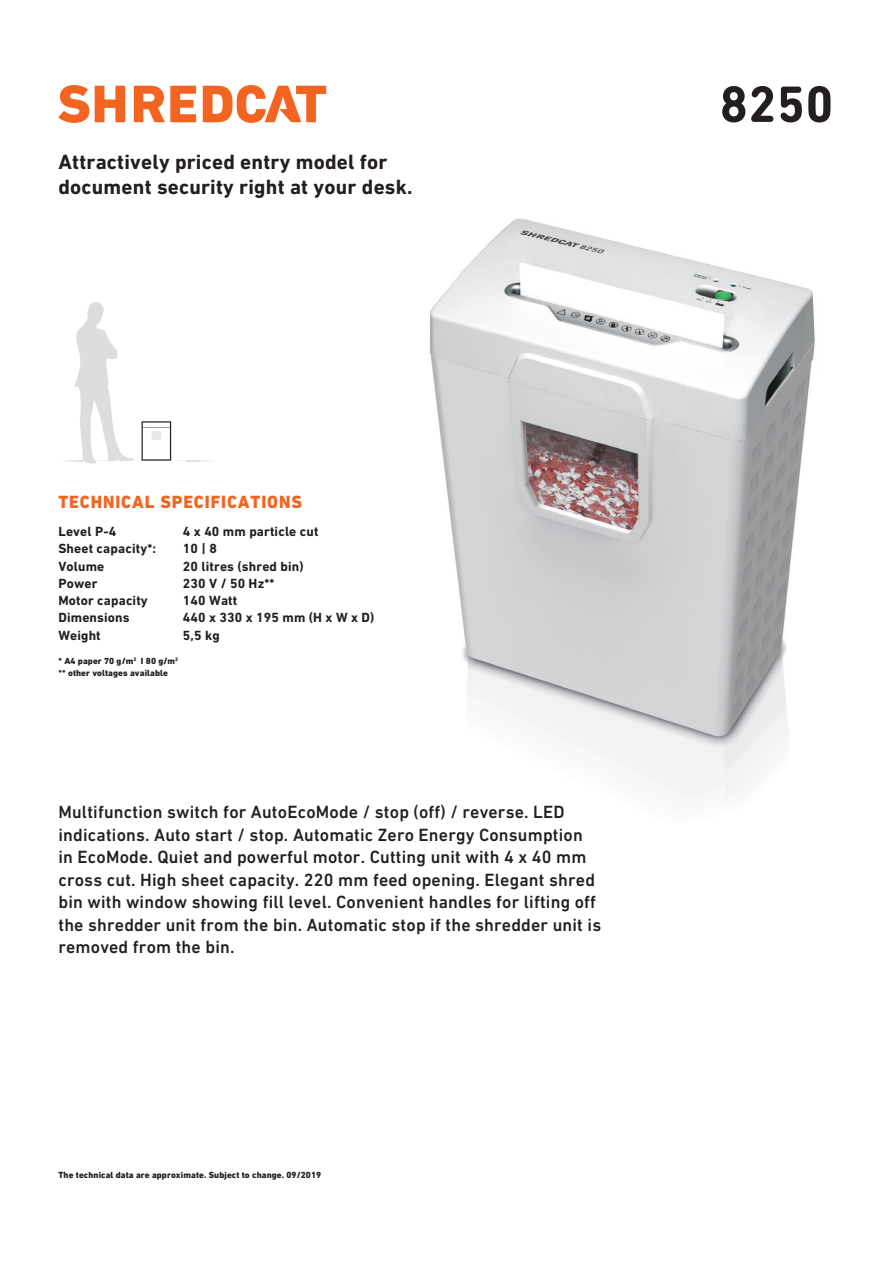
<style>
.page{position:relative;width:893px;height:1263px;background:#fff}
.page>*{position:absolute;margin:0;border:0;box-sizing:border-box;transform-origin:0 0}
.Zwischenüberschrift{font:700 52.05px "DIN Next Rounded LT Pro";color:#231f20}
.Überschrift{font:700 21px/25.5px "DIN Next LT Pro";letter-spacing:.01em;color:#231f20}
.Copy_2{font:500 18px/22.5px "DIN Next LT Pro";letter-spacing:.01em;color:#231f20}
.Zwischenüberschrift-2{font:800 18px "DIN Next LT Pro";letter-spacing:.05em;color:#f36421}
.Copy_1{font:700 13.5px "DIN Next LT Pro";letter-spacing:.01em;color:#231f20}
.Fußnote{font:800 9px "DIN Next LT Pro";letter-spacing:.01em;color:#231f20}
</style>
<div class="page">
<img style="left:430px;top:218px;width:385px;height:578px">
<svg style="left:65px;top:302px;width:145px;height:162px"></svg>
<svg style="left:58px;top:85px;width:31px;height:38px"></svg>
<svg style="left:95px;top:86px;width:30px;height:36px"></svg>
<svg style="left:203px;top:85px;width:123px;height:38px"></svg>
<svg style="left:134px;top:86px;width:62px;height:36px"></svg>
<p class="Überschrift" style="left:58px;top:149px;width:356px">Attractively priced entry model for document security right at your desk.</p>
<p class="Zwischenüberschrift-2" style="left:58px;top:492px;width:245px">TECHNICAL SPECIFICATIONS</p>
<p class="Copy_1" style="left:58px;top:524px;width:59px">Level P-4</p>
<p class="Copy_1" style="left:183px;top:524px;width:137px">4 x 40 mm particle cut</p>
<p class="Copy_1" style="left:58px;top:541px;width:99px">Sheet capacity*:</p>
<p class="Copy_1" style="left:183px;top:541px;width:36px">10 | 8</p>
<p class="Copy_1" style="left:58px;top:558px;width:47px">Volume</p>
<p class="Copy_1" style="left:183px;top:558px;width:122px">20 litres (shred bin)</p>
<p class="Copy_1" style="left:58px;top:575px;width:41px">Power</p>
<p class="Copy_1" style="left:183px;top:575px;width:93px">230 V / 50 Hz**</p>
<p class="Copy_1" style="left:58px;top:593px;width:91px">Motor capacity</p>
<p class="Copy_1" style="left:183px;top:593px;width:56px">140 Watt</p>
<p class="Copy_1" style="left:58px;top:610px;width:73px">Dimensions</p>
<p class="Copy_1" style="left:183px;top:610px;width:193px">440 x 330 x 195 mm (H x W x D)</p>
<p class="Copy_1" style="left:58px;top:627px;width:44px">Weight</p>
<p class="Copy_1" style="left:183px;top:627px;width:38px">5,5 kg</p>
<p class="Fußnote" style="left:58px;top:655px;width:121px">* A4 paper 70 g/m<sup>2</sup> I 80 g/m<sup>2</sup></p>
<p class="Fußnote" style="left:58px;top:667px;width:111px">** other voltages available</p>
<p class="Copy_2" style="left:58px;top:801px;width:544px">Multifunction switch for AutoEcoMode / stop (off) / reverse. LED indications. Auto start / stop. Automatic Zero Energy Consumption in EcoMode. Quiet and powerful motor. Cutting unit with 4 x 40 mm cross cut. High sheet capacity. 220 mm feed opening. Elegant shred bin with window showing fill level. Convenient handles for lifting off the shredder unit from the bin. Automatic stop if the shredder unit is removed from the bin.</p>
<p class="Fußnote" style="left:58px;top:1169px;width:264px">The technical data are approximate. Subject to change. 09/2019</p>
<p class="Zwischenüberschrift" style="left:720px;top:74px;width:115px">8250</p>
</div>
